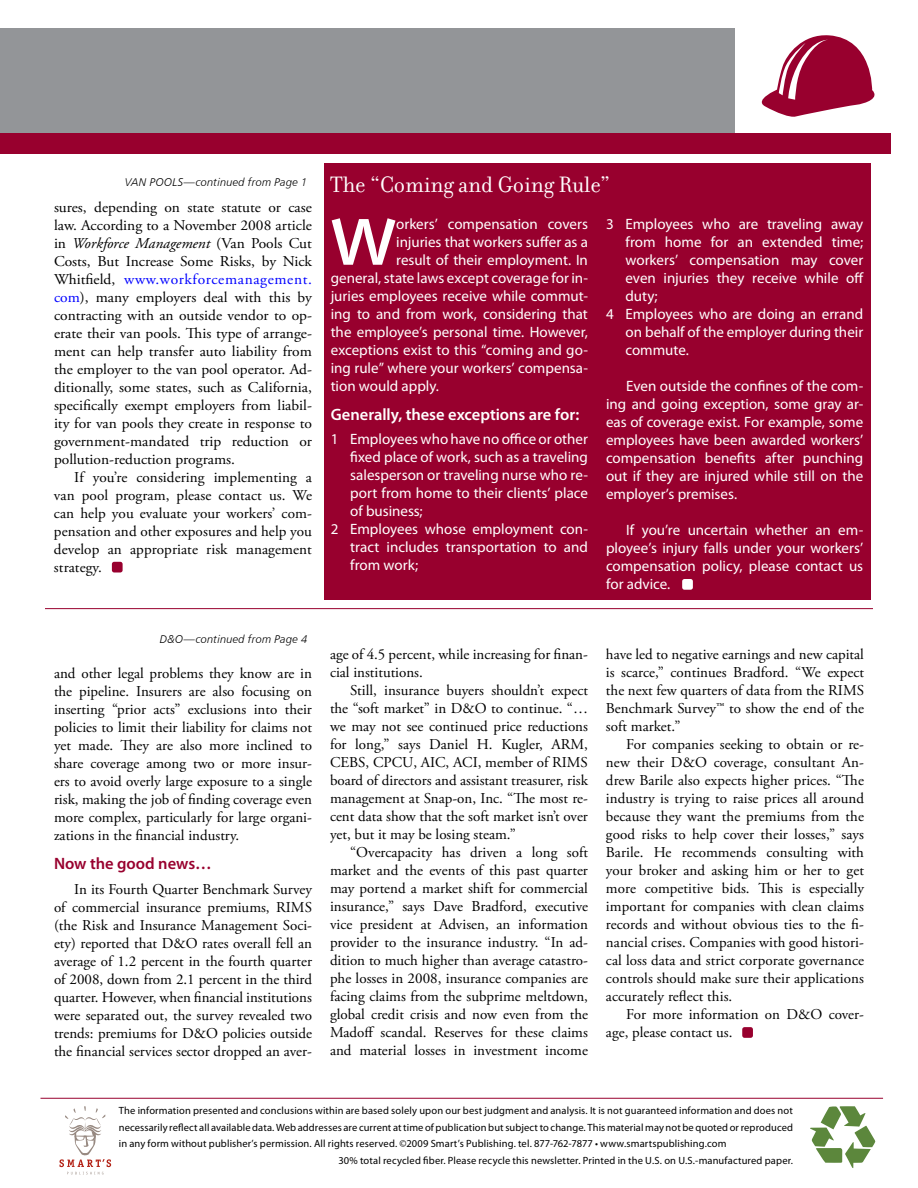
<style>
.page{position:relative;width:918px;height:1188px;background:#fff}
.page>*{position:absolute;margin:0;border:0;box-sizing:border-box;transform-origin:0 0}
.t1{font:66.15px "Humanist 531 BT Bold A";color:#fff}
.t2{font:24px "Filosofia";color:#fff}
.t3{font:600 16.5px "Myriad Pro";color:#fff}
.t4{font:600 16.5px "Myriad Pro";color:#98002e}
.t5{font:15px/18px "Adobe Garamond Pro";color:#000;text-align:justify}
.t6{font:15px/18px "Myriad Pro";color:#fff;text-align:justify}
.t7{font:11.25px "Humanist 777 BT Light Italic B";letter-spacing:.015em;color:#000}
.t8{font:10.5px "Myriad Pro";letter-spacing:.01em;color:#000}
.s1{font-style:italic}
.s2{color:#00f}
</style>
<div class="page">
<div style="left:0;top:28px;width:918px;height:126px;background:#939598"></div>
<div style="left:736px;top:0;width:182px;height:159px;background:#fff"></div>
<div style="left:0;top:133px;width:891px;height:21px;background:#98002e"></div>
<hr style="left:40px;top:1098px;width:843px;height:1px;background:#98002e">
<svg style="left:761px;top:35px;width:114px;height:82px"></svg>
<svg style="left:59px;top:1106px;width:52px;height:68px"></svg>
<svg style="left:810px;top:1106px;width:65px;height:62px"></svg>
<hr style="left:45px;top:608px;width:828px;height:1px;background:#98002e">
<div style="left:324px;top:164px;width:546px;height:436px;background:#98002e"></div>
<div style="left:682px;top:579px;width:11px;height:11px;background:#fff;border-radius:2px"></div>
<div style="left:742px;top:1027px;width:11px;height:11px;background:#98002e;border-radius:2px"></div>
<div style="left:112px;top:562px;width:11px;height:11px;background:#98002e;border-radius:2px"></div>
<p class="t7" style="left:125px;top:175px;width:8px">VAN</p>
<p class="t7" style="left:150px;top:175px;width:8px">POOLS</p>
<p class="t7" style="left:184px;top:175px;width:125px">—continued from Page 1</p>
<p class="t5" style="left:54px;top:198px;width:260px">sures, depending on state statute or case law. According to a November 2008 article in <span class="s1">Workforce Management</span> (Van Pools Cut Costs, But Increase Some Risks, by Nick Whitfield, <span class="s2">www.workforcemanagement. com</span>), many employers deal with this by contracting with an outside vendor to op&shy;erate their van pools. This type of arrange&shy;ment can help transfer auto liability from the employer to the van pool operator. Ad&shy;ditionally, some states, such as California, specifically exempt employers from liabil&shy;ity for van pools they create in response to government-mandated trip reduction or pollution-reduction programs.</p>
<p class="t5" style="left:54px;top:468px;width:260px;text-indent:20px">If you’re considering implementing a van pool program, please contact us. We can help you evaluate your workers’ com&shy;pensation and other exposures and help you develop an appropriate risk management strategy.</p>
<h2 class="t2" style="left:330px;top:171px;width:282px">The “Coming and Going Rule”</h2>
<h1 class="t1" style="left:331px;top:201px;width:67px">W</h1>
<p class="t6" style="left:396px;top:215px;width:193px">orkers’ compensation covers</p>
<p class="t6" style="left:396px;top:233px;width:193px">injuries that workers suffer as a</p>
<p class="t6" style="left:396px;top:251px;width:193px">result of their employment. In</p>
<p class="t6" style="left:331px;top:269px;width:259px">general, state laws except coverage for in-</p>
<p class="t6" style="left:331px;top:287px;width:259px">juries employees receive while commut-</p>
<p class="t6" style="left:331px;top:305px;width:259px">ing to and from work, considering that</p>
<p class="t6" style="left:331px;top:323px;width:259px">the employee’s personal time. However,</p>
<p class="t6" style="left:331px;top:341px;width:259px">exceptions exist to this “coming and go-</p>
<p class="t6" style="left:331px;top:359px;width:259px">ing rule” where your workers’ compensa-</p>
<p class="t6" style="left:331px;top:377px;width:110px">tion would apply.</p>
<p class="t3" style="left:331px;top:405px;width:250px">Generally, these exceptions are for:</p>
<p class="t6" style="left:331px;top:431px;width:259px">1 Employees who have no office or other</p>
<p class="t6" style="left:350px;top:449px;width:239px">fixed place of work, such as a traveling</p>
<p class="t6" style="left:350px;top:467px;width:239px">salesperson or traveling nurse who re-</p>
<p class="t6" style="left:350px;top:485px;width:239px">port from home to their clients’ place</p>
<p class="t6" style="left:350px;top:503px;width:74px">of business;</p>
<p class="t6" style="left:331px;top:521px;width:259px">2 Employees whose employment con-</p>
<p class="t6" style="left:350px;top:539px;width:239px">tract includes transportation to and</p>
<p class="t6" style="left:350px;top:557px;width:69px">from work;</p>
<p class="t6" style="left:606px;top:215px;width:259px">3 Employees who are traveling away</p>
<p class="t6" style="left:626px;top:233px;width:239px">from home for an extended time;</p>
<p class="t6" style="left:626px;top:251px;width:239px">workers’ compensation may cover</p>
<p class="t6" style="left:626px;top:269px;width:240px">even injuries they receive while off</p>
<p class="t6" style="left:626px;top:287px;width:34px">duty;</p>
<p class="t6" style="left:606px;top:305px;width:259px">4 Employees who are doing an errand</p>
<p class="t6" style="left:626px;top:323px;width:239px">on behalf of the employer during their</p>
<p class="t6" style="left:626px;top:341px;width:65px">commute.</p>
<p class="t6" style="left:606px;top:377px;width:259px;text-indent:20px">Even outside the confines of the com&shy;ing and going exception, some gray ar&shy;eas of coverage exist. For example, some employees have been awarded workers’ compensation benefits after punching out if they are injured while still on the employer’s premises.</p>
<p class="t6" style="left:606px;top:521px;width:259px;text-indent:20px">If you’re uncertain whether an em&shy;ployee’s injury falls under your workers’ compensation policy, please contact us for advice.</p>
<p class="t7" style="left:160px;top:632px;width:149px">D&amp;o—continued from Page 4</p>
<p class="t5" style="left:54px;top:665px;width:260px">and other legal problems they know are in the pipeline. Insurers are also focusing on inserting “prior acts” exclusions into their policies to limit their liability for claims not yet made. They are also more inclined to share coverage among two or more insur&shy;ers to avoid overly large exposure to a single risk, making the job of finding coverage even more complex, particularly for large organi&shy;zations in the financial industry.</p>
<p class="t4" style="left:54px;top:855px;width:159px">Now the good news…</p>
<p class="t5" style="left:54px;top:881px;width:260px;text-indent:20px">In its Fourth Quarter Benchmark Survey of commercial insurance premiums, RIMS (the Risk and Insurance Management Soci&shy;ety) reported that D&amp;O rates overall fell an average of 1.2 percent in the fourth quarter of 2008, down from 2.1 percent in the third quarter. However, when financial institutions were separated out, the survey revealed two trends: premiums for D&amp;O policies outside the financial services sector dropped an aver-</p>
<p class="t5" style="left:330px;top:646px;width:259px">age of 4.5 percent, while increasing for finan&shy;cial institutions.</p>
<p class="t5" style="left:330px;top:682px;width:260px;text-indent:20px">Still, insurance buyers shouldn’t expect the “soft market” in D&amp;O to continue. “… we may not see continued price reductions for long,” says Daniel H. Kugler, ARM, CEBS, CPCU, AIC, ACI, member of RIMS board of directors and assistant treasurer, risk management at Snap-on, Inc. “The most re&shy;cent data show that the soft market isn’t over yet, but it may be losing steam.”</p>
<p class="t5" style="left:330px;top:844px;width:260px;text-indent:20px">“Overcapacity has driven a long soft market and the events of this past quarter may portend a market shift for commercial insurance,” says Dave Bradford, executive vice president at Advisen, an information provider to the insurance industry. “In ad&shy;dition to much higher than average catastro&shy;phe losses in 2008, insurance companies are facing claims from the subprime meltdown, global credit crisis and now even from the Madoff scandal. Reserves for these claims and material losses in investment income</p>
<p class="t5" style="left:606px;top:646px;width:260px">have led to negative earnings and new capital is scarce,” continues Bradford. “We expect the next few quarters of data from the RIMS Benchmark Survey™ to show the end of the soft market.”</p>
<p class="t5" style="left:606px;top:736px;width:260px;text-indent:20px">For companies seeking to obtain or re&shy;new their D&amp;O coverage, consultant An&shy;drew Barile also expects higher prices. “The industry is trying to raise prices all around because they want the premiums from the good risks to help cover their losses,” says Barile. He recommends consulting with your broker and asking him or her to get more competitive bids. This is especially important for companies with clean claims records and without obvious ties to the fi&shy;nancial crises. Companies with good histori&shy;cal loss data and strict corporate governance controls should make sure their applications accurately reflect this.</p>
<p class="t5" style="left:606px;top:1006px;width:259px;text-indent:20px">For more information on D&amp;O cover&shy;age, please contact us.</p>
<p class="t8" style="left:119px;top:1105px;width:676px">The information presented and conclusions within are based solely upon our best judgment and analysis. It is not guaranteed information and does not</p>
<p class="t8" style="left:119px;top:1122px;width:676px">necessarily reflect all available data. Web addresses are current at time of publication but subject to change. This material may not be quoted or reproduced</p>
<p class="t8" style="left:119px;top:1138px;width:609px">in any form without publisher’s permission. All rights reserved. ©2009 Smart’s Publishing. tel. 877-762-7877 • www.smartspublishing.com</p>
<p class="t8" style="left:339px;top:1155px;width:456px">30% total recycled fiber. Please recycle this newsletter. Printed in the U.S. on U.S.-manufactured paper.</p>
</div>
